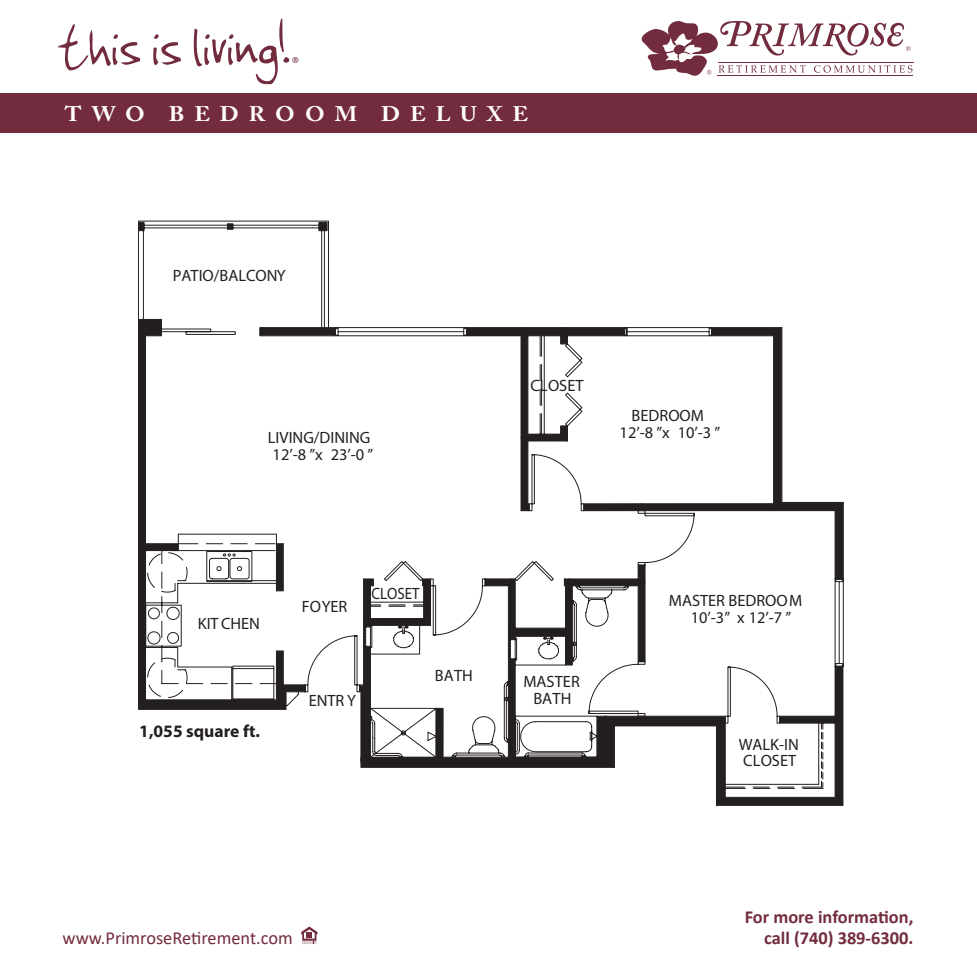
<style>
.page{position:relative;width:977px;height:977px;background:#fff}
.page>*{position:absolute;margin:0;border:0;box-sizing:border-box;transform-origin:0 0}
.t1{font:72.98px "Jenkinsv 20";color:#722c3d}
.t2{font:700 21px "Adobe Caslon Pro";letter-spacing:.44em;color:#fff;scale:1.08 1}
.t3{font:700 18.38px "Calibri";color:#722c3d}
.t4{font:18.38px "Calibri";color:#722c3d}
.t5{font:700 17.5px "Myriad Pro";color:#231f20}
.t6{font:16.45px/16.4px "Myriad Pro";color:#231f20}
.t7{font:16.45px "Myriad Pro";color:#231f20;scale:.91 1}
.t8{font:300 15.92px "Calibri";color:#722c3d}
</style>
<div class="page">
<hr style="left:717px;top:75px;width:196px;height:1px;background:#722c3d">
<hr style="left:717px;top:62px;width:196px;height:1px;background:#722c3d">
<svg style="left:641px;top:21px;width:271px;height:55px"></svg>
<div style="left:0;top:94px;width:976px;height:39px;background:#722c3d"></div>
<svg style="left:301px;top:926px;width:16px;height:18px"></svg>
<svg style="left:138px;top:221px;width:579px;height:585px"></svg>
<svg style="left:359px;top:565px;width:484px;height:240px"></svg>
<svg style="left:138px;top:319px;width:167px;height:390px"></svg>
<div style="left:276px;top:543px;width:7px;height:47px;background:#231f20"></div>
<svg style="left:712px;top:328px;width:131px;height:251px"></svg>
<svg style="left:466px;top:328px;width:158px;height:182px"></svg>
<div style="left:584px;top:503px;width:190px;height:7px;background:#231f20"></div>
<div style="left:260px;top:328px;width:76px;height:7px;background:#231f20"></div>
<div style="left:138px;top:223px;width:6px;height:8px;background:#231f20"></div>
<svg style="left:227px;top:224px;width:6px;height:5px"></svg>
<div style="left:319px;top:222px;width:8px;height:8px;background:#231f20"></div>
<h1 class="t1" style="left:56px;top:6px;width:233px">this is living!</h1>
<p class="t8" style="left:291px;top:53px;width:10px">®</p>
<p class="t2" style="left:65px;top:102px;width:430px">TWO BEDROOM DELUXE</p>
<p class="t6" style="left:173px;top:267px;width:114px">PATIO/BALCONY</p>
<p class="t6" style="left:268px;top:429px;width:107px">LIVING/DINING<br>12’-8 ”x 23’-0 ”</p>
<p class="t6" style="left:198px;top:615px;width:64px">KITCHEN</p>
<p class="t5" style="left:139px;top:719px;width:122px">1,055 square ft.</p>
<p class="t6" style="left:302px;top:598px;width:47px">FOYER</p>
<p class="t7" style="left:371px;top:583px;width:55px">CLOSET</p>
<p class="t6" style="left:309px;top:692px;width:49px">ENTR Y</p>
<p class="t6" style="left:435px;top:667px;width:39px">BATH</p>
<p class="t6" style="left:530px;top:377px;width:55px">CLOSET</p>
<p class="t6" style="left:619px;top:407px;width:102px;text-align:center">BEDROOM<br>12’-8 ”x 10’-3 ”</p>
<p class="t6" style="left:523px;top:673px;width:58px;text-align:center">MASTER<br>BATH</p>
<p class="t6" style="left:690px;top:592px;width:113px;text-indent:-22px">MASTER BEDROOM<br>10’-3” x 12’-7 ”</p>
<p class="t6" style="left:739px;top:736px;width:62px">WALK-IN<br>CLOSET</p>
<p class="t3" style="left:744px;top:904px;width:170px">For more information,</p>
<p class="t4" style="left:62px;top:925px;width:232px">www.PrimroseRetirement.com</p>
<p class="t3" style="left:764px;top:925px;width:151px">call (740) 389-6300.</p>
</div>
